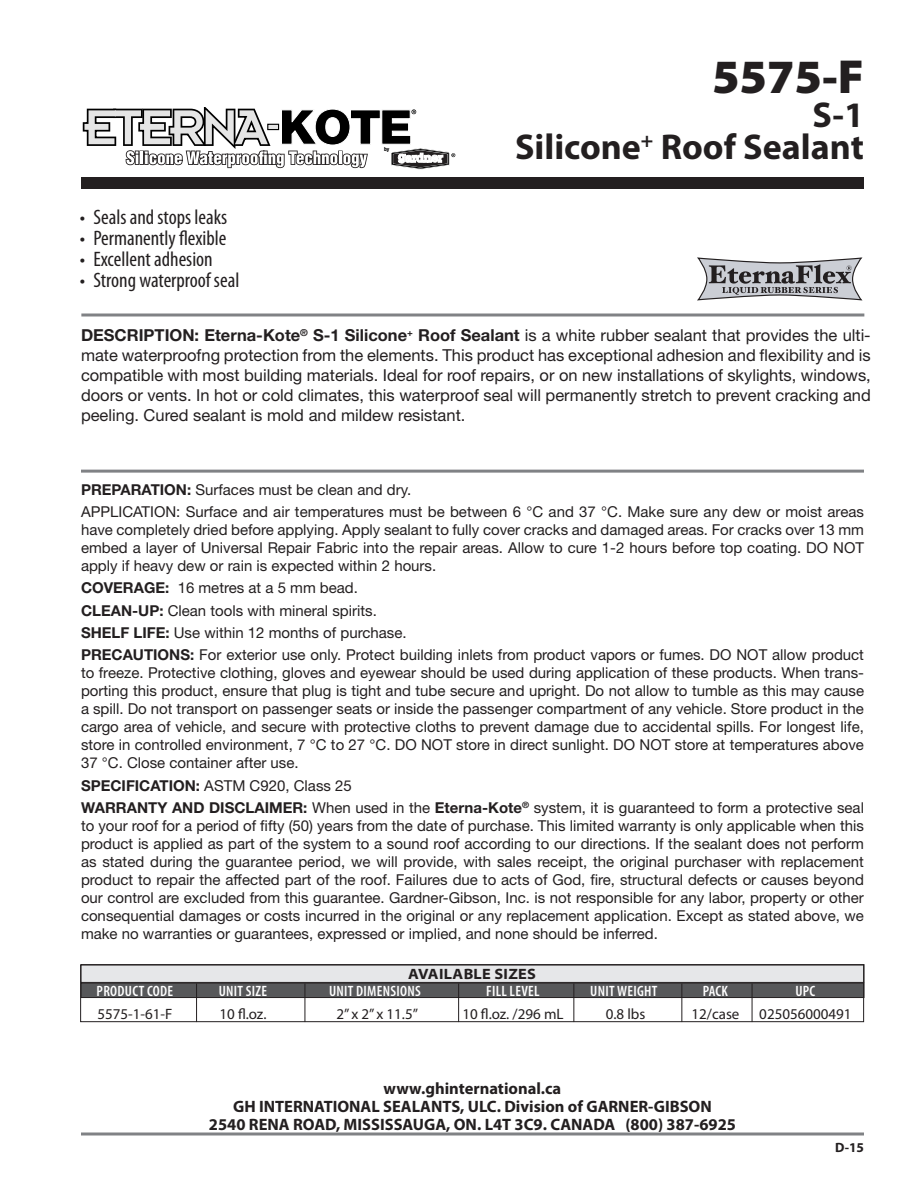
<style>
.page{position:relative;width:918px;height:1188px;background:#fff}
.page>*{position:absolute;margin:0;border:0;box-sizing:border-box;transform-origin:0 0}
.t1{font:900 48px "Myriad Pro";color:#231f20}
.t2{font:700 36px "Myriad Pro";color:#231f20}
.t3{font:condensed 21px "Myriad Pro";color:#231f20}
.t4{font:16.5px/19.8px "Helvetica Neue LT Std";color:#231f20;text-align:justify}
.t5{font:700 16.5px "Myriad Pro";color:#231f20}
.t6{font:15px/18px "Helvetica Neue LT Std";color:#231f20;text-align:justify}
.t7{font:15px "Myriad Pro";color:#231f20}
.t8{font:600 condensed 15px "Myriad Pro";letter-spacing:.02em;color:#fff}
.t9{font:700 semi-expanded 15px "Myriad Pro";letter-spacing:.02em;color:#231f20}
.t10{font:700 13.5px "Myriad Pro";color:#231f20}
.t11{font:700 condensed 5.7px "Helvetica Neue LT Std";color:#000}
.s1{font-weight:700}
</style>
<div class="page">
<div style="left:81px;top:983px;width:783px;height:15px;background:#57585a;border:1px solid #231f20"></div>
<div style="left:81px;top:964px;width:783px;height:19px;background:#e6e7e9;border:1px solid #231f20"></div>
<div style="left:81px;top:177px;width:783px;height:12px;background:#231f20"></div>
<hr style="left:81px;top:470px;width:783px;height:3px;background:#808285">
<svg style="left:81px;top:1132px;width:783px;height:4px;background:#9fa1a3"></svg>
<hr style="left:196px;top:984px;width:1px;height:38px;background:#231f20">
<hr style="left:305px;top:984px;width:1px;height:38px;background:#231f20">
<hr style="left:458px;top:984px;width:1px;height:38px;background:#231f20">
<hr style="left:573px;top:984px;width:1px;height:38px;background:#231f20">
<hr style="left:681px;top:984px;width:1px;height:38px;background:#231f20">
<hr style="left:752px;top:984px;width:1px;height:38px;background:#231f20">
<hr style="left:81px;top:314px;width:783px;height:2px;background:#808285">
<svg style="left:82px;top:107px;width:373px;height:63px"></svg>
<svg style="left:697px;top:258px;width:165px;height:42px"></svg>
<div style="left:80px;top:965px;width:784px;height:57px;border:1px solid #231f20"></div>
<p class="t3" style="left:80px;top:204px;width:149px">• Seals and stops leaks</p>
<p class="t3" style="left:80px;top:225px;width:148px">• Permanently flexible</p>
<p class="t3" style="left:80px;top:246px;width:134px">• Excellent adhesion</p>
<p class="t3" style="left:80px;top:267px;width:161px">• Strong waterproof seal</p>
<p class="t11" style="left:384px;top:146px;width:7px">by</p>
<p class="t1" style="left:712px;top:44px;width:153px">5575-F</p>
<p class="t2" style="left:813px;top:92px;width:53px">S-1</p>
<p class="t2" style="left:515px;top:124px;width:350px">Silicone<sup>+</sup> Roof Sealant</p>
<p class="t4" style="left:81px;top:325px;width:791px"><span class="s1">DESCRIPTION: Eterna-Kote</span><sup>®</sup> <span class="s1">S-1 Silicone</span><sup>+</sup> <span class="s1">Roof Sealant</span> is a white rubber sealant that provides the ulti&shy;mate waterproofng protection from the elements. This product has exceptional adhesion and flexibility and is compatible with most building materials. Ideal for roof repairs, or on new installations of skylights, windows, doors or vents. In hot or cold climates, this waterproof seal will permanently stretch to prevent cracking and peeling. Cured sealant is mold and mildew resistant.</p>
<p class="t6" style="left:81px;top:480px;width:332px"><span class="s1">PREPARATION:</span> Surfaces must be clean and dry.</p>
<p class="t6" style="left:81px;top:502px;width:785px">APPLICATION: Surface and air temperatures must be between 6 °C and 37 °C. Make sure any dew or moist areas have completely dried before applying. Apply sealant to fully cover cracks and damaged areas. For cracks over 13 mm embed a layer of Universal Repair Fabric into the repair areas. Allow to cure 1-2 hours before top coating. DO NOT apply if heavy dew or rain is expected within 2 hours.</p>
<p class="t6" style="left:81px;top:579px;width:279px"><span class="s1">COVERAGE:</span> 16 metres at a 5 mm bead.</p>
<p class="t6" style="left:81px;top:601px;width:297px"><span class="s1">CLEAN-UP:</span> Clean tools with mineral spirits.</p>
<p class="t6" style="left:81px;top:623px;width:327px"><span class="s1">SHELF LIFE:</span> Use within 12 months of purchase.</p>
<p class="t6" style="left:81px;top:646px;width:785px"><span class="s1">PRECAUTIONS:</span> For exterior use only. Protect building inlets from product vapors or fumes. DO NOT allow product to freeze. Protective clothing, gloves and eyewear should be used during application of these products. When trans&shy;porting this product, ensure that plug is tight and tube secure and upright. Do not allow to tumble as this may cause a spill. Do not transport on passenger seats or inside the passenger compartment of any vehicle. Store product in the cargo area of vehicle, and secure with protective cloths to prevent damage due to accidental spills. For longest life, store in controlled environment, 7 °C to 27 °C. DO NOT store in direct sunlight. DO NOT store at temperatures above 37 °C. Close container after use.</p>
<p class="t6" style="left:81px;top:776px;width:272px"><span class="s1">SPECIFICATION:</span> ASTM C920, Class 25</p>
<p class="t6" style="left:81px;top:798px;width:785px"><span class="s1">WARRANTY AND DISCLAIMER:</span> When used in the <span class="s1">Eterna-Kote</span><sup>®</sup> system, it is guaranteed to form a protective seal to your roof for a period of fifty (50) years from the date of purchase. This limited warranty is only applicable when this product is applied as part of the system to a sound roof according to our directions. If the sealant does not perform as stated during the guarantee period, we will provide, with sales receipt, the original purchaser with replacement product to repair the affected part of the roof. Failures due to acts of God, fire, structural defects or causes beyond our control are excluded from this guarantee. Gardner-Gibson, Inc. is not responsible for any labor, property or other consequential damages or costs incurred in the original or any replacement application. Except as stated above, we make no warranties or guarantees, expressed or implied, and none should be inferred.</p>
<p class="t9" style="left:408px;top:964px;width:130px">AVAILABLE SIZES</p>
<p class="t8" style="left:97px;top:982px;width:78px">PRODUCT CODE</p>
<p class="t8" style="left:219px;top:982px;width:50px">UNIT SIZE</p>
<p class="t8" style="left:329px;top:982px;width:93px">UNIT DIMENSIONS</p>
<p class="t8" style="left:486px;top:982px;width:55px">FILL LEVEL</p>
<p class="t8" style="left:590px;top:982px;width:69px">UNIT WEIGHT</p>
<p class="t8" style="left:703px;top:982px;width:27px">PACK</p>
<p class="t8" style="left:795px;top:982px;width:22px">UPC</p>
<p class="t7" style="left:98px;top:1004px;width:76px">5575-1-61-F</p>
<p class="t7" style="left:219px;top:1004px;width:49px">10 fl.oz.</p>
<p class="t7" style="left:336px;top:1004px;width:83px">2” x 2” x 11.5”</p>
<p class="t7" style="left:462px;top:1004px;width:103px">10 fl.oz. /296 mL</p>
<p class="t7" style="left:606px;top:1004px;width:41px">0.8 lbs</p>
<p class="t7" style="left:692px;top:1004px;width:49px">12/case</p>
<p class="t7" style="left:759px;top:1004px;width:94px">025056000491</p>
<p class="t5" style="left:384px;top:1078px;width:179px">www.ghinternational.ca</p>
<p class="t5" style="left:233px;top:1096px;width:480px">GH INTERNATIONAL SEALANTS, ULC. Division of GARNER-GIBSON</p>
<p class="t5" style="left:209px;top:1114px;width:529px">2540 RENA ROAD, MISSISSAUGA, ON. L4T 3C9. CANADA (800) 387-6925</p>
<p class="t10" style="left:835px;top:1138px;width:30px">D-15</p>
</div>
